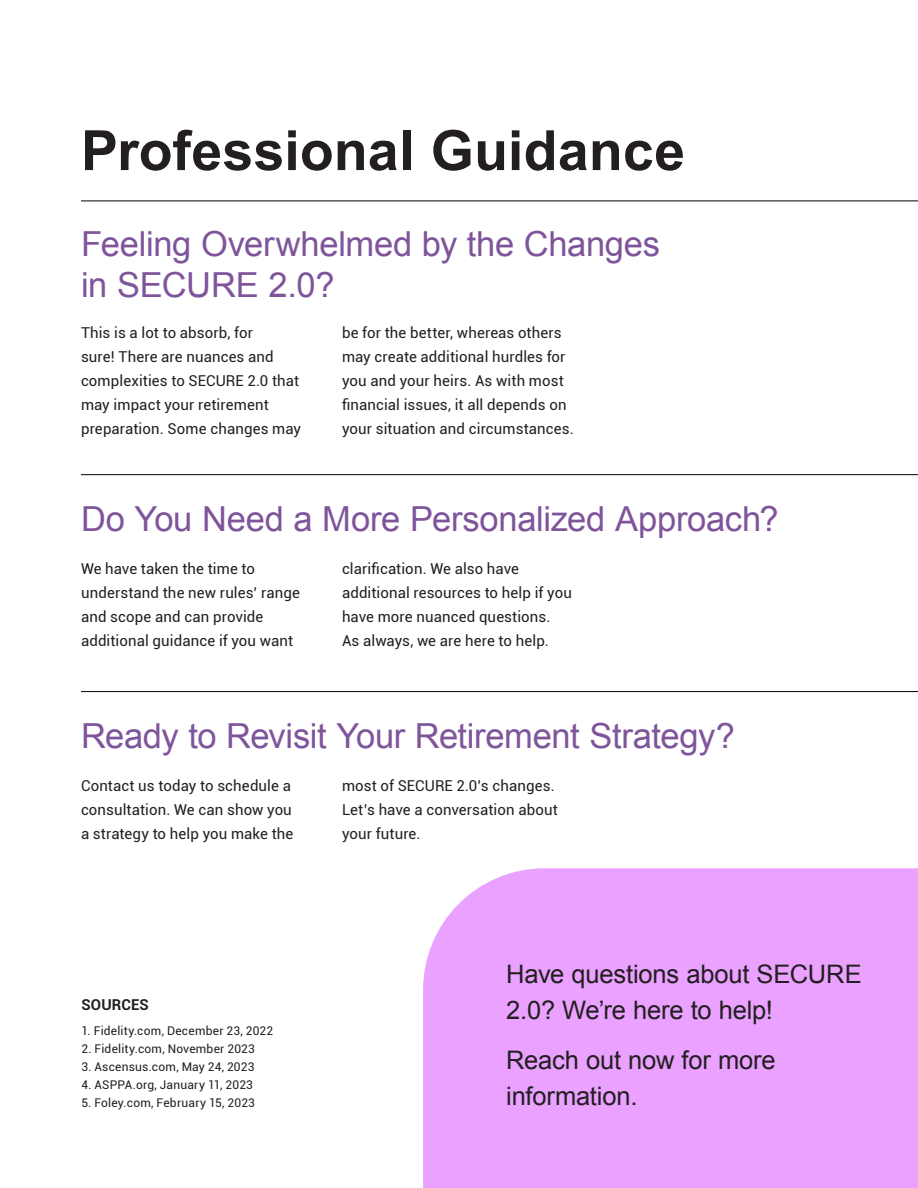
<style>
.page{position:relative;width:918px;height:1188px;background:#fff}
.page>*{position:absolute;margin:0;border:0;box-sizing:border-box;transform-origin:0 0}
.Magazine_Title{font:700 55.5px "Arial";color:#231f20}
.Cover_Big_Header{font:34.5px/41.4px "Arial";letter-spacing:-.01em;color:#7e549b}
.Cover_Big_Header-2{font:25.5px/36px "Arial";letter-spacing:-.005em;color:#231f20}
.Body_Text{font:15px/24px "Roboto";letter-spacing:.005em;color:#231f20}
.Magazine_Title-2{font:700 15px "Roboto";letter-spacing:.01em;color:#231f20}
.Magazine_Title-3{font:12px "Roboto";letter-spacing:.015em;color:#231f20}
</style>
<div class="page">
<hr style="left:81px;top:201px;width:837px;height:1px;background:#000006">
<hr style="left:81px;top:474px;width:837px;height:1px;background:#000006">
<hr style="left:81px;top:691px;width:837px;height:1px;background:#000006">
<div style="left:423px;top:868px;width:495px;height:320px;background:#eaa1ff"></div>
<p class="Magazine_Title" style="left:81px;top:114px;width:606px">Professional Guidance</p>
<p class="Cover_Big_Header" style="left:81px;top:223px;width:581px">Feeling Overwhelmed by the Changes in SECURE 2.0?</p>
<p class="Body_Text" style="left:81px;top:320px;width:222px">This is a lot to absorb, for<br>sure! There are nuances and complexities to SECURE 2.0 that may impact your retirement preparation. Some changes may</p>
<p class="Body_Text" style="left:342px;top:320px;width:233px">be for the better, whereas others may create additional hurdles for you and your heirs. As with most financial issues, it all depends on your situation and circumstances.</p>
<p class="Cover_Big_Header" style="left:81px;top:499px;width:699px">Do You Need a More Personalized Approach?</p>
<p class="Body_Text" style="left:81px;top:556px;width:220px">We have taken the time to understand the new rules’ range and scope and can provide additional guidance if you want</p>
<p class="Body_Text" style="left:342px;top:556px;width:231px">clarification. We also have additional resources to help if you have more nuanced questions.<br>As always, we are here to help.</p>
<p class="Cover_Big_Header" style="left:81px;top:716px;width:655px">Ready to Revisit Your Retirement Strategy?</p>
<p class="Body_Text" style="left:81px;top:773px;width:214px">Contact us today to schedule a consultation. We can show you a strategy to help you make the</p>
<p class="Body_Text" style="left:342px;top:773px;width:217px">most of SECURE 2.0’s changes.<br>Let’s have a conversation about your future.</p>
<p class="Magazine_Title-2" style="left:81px;top:994px;width:69px">SOURCES</p>
<p class="Magazine_Title-3" style="left:81px;top:1022px;width:193px">1. Fidelity.com, December 23, 2022</p>
<p class="Magazine_Title-3" style="left:81px;top:1040px;width:175px">2. Fidelity.com, November 2023</p>
<p class="Magazine_Title-3" style="left:81px;top:1058px;width:175px">3. Ascensus.com, May 24, 2023</p>
<p class="Magazine_Title-3" style="left:81px;top:1076px;width:173px">4. ASPPA.org, January 11, 2023</p>
<p class="Magazine_Title-3" style="left:81px;top:1094px;width:175px">5. Foley.com, February 15, 2023</p>
<p class="Cover_Big_Header-2" style="left:506px;top:957px;width:357px">Have questions about SECURE<br>2.0? We’re here to help!</p>
<p class="Cover_Big_Header-2" style="left:506px;top:1042px;width:271px">Reach out now for more information.</p>
</div>
